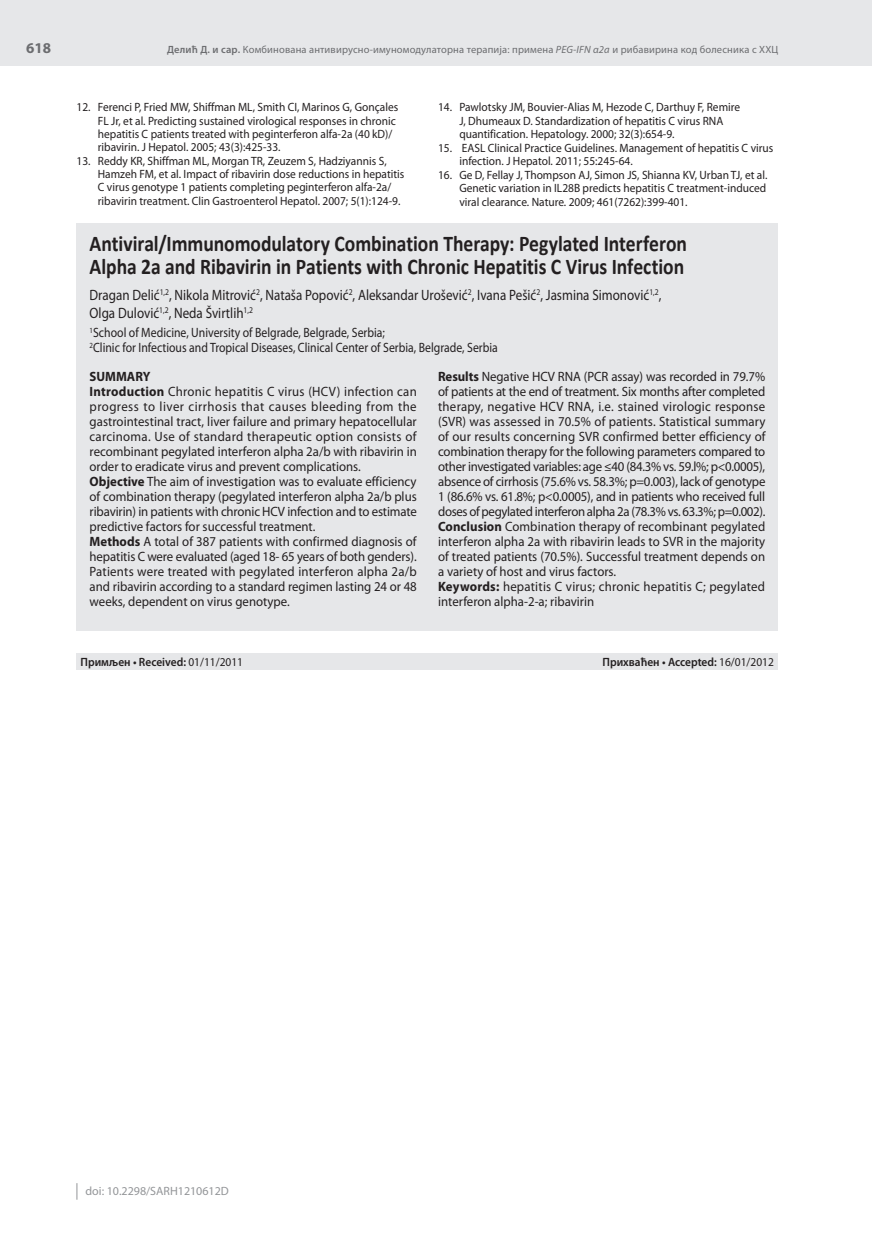
<style>
.page{position:relative;width:872px;height:1234px;background:#fff}
.page>*{position:absolute;margin:0;border:0;box-sizing:border-box;transform-origin:0 0}
.t1{font:700 22.5px/22.5px "Calibri";letter-spacing:-.005em;color:#231f20;scale:.87 1}
.t2{font:15px/18px "Myriad Pro";color:#231f20;scale:.87 1}
.t3{font:700 15px "Myriad Pro";color:#6c6d70}
.t4{font:13.5px/15px "Myriad Pro";color:#231f20;scale:.95 1}
.t5{font:13.5px/15px "Myriad Pro";color:#231f20;scale:.87 1}
.t6{font:12px/13.4px "Myriad Pro";color:#231f20;scale:.95 1}
.t7{font:600 12px "Myriad Pro";color:#231f20;scale:.95 1}
.t8{font:12px "Myriad Pro";color:#939598}
.t9{font:10.5px "Myriad Pro";letter-spacing:.015em;color:#6c6d70}
.s1{font-weight:600}
.s2{font-style:italic}
.s3{font-weight:700}
.s4{font-weight:400}
</style>
<div class="page">
<div style="left:0;top:0;width:872px;height:66px;background:#e6e7e9"></div>
<svg style="left:77px;top:1183px;width:1px;height:16px"></svg>
<div style="left:77px;top:223px;width:701px;height:407px;background:#e6e7e9"></div>
<div style="left:76px;top:653px;width:702px;height:16px;background:#e6e7e9"></div>
<p class="t3" style="left:26px;top:38px;width:26px">618</p>
<p class="t9" style="left:167px;top:43px;width:613px"><span class="s1">Делић Д. и сар.</span> Комбинована антивирусно-имуномодулаторна терапија: примена <span class="s2">PEG-IFN α2а</span> и рибавирина код болесника с ХХЦ</p>
<p class="t6" style="left:98px;top:100px;width:318px;text-indent:-21px">12. Ferenci P, Fried MW, Shiffman ML, Smith CI, Marinos G, Gonçales FL Jr, et al. Predicting sustained virological responses in chronic hepatitis C patients treated with peginterferon alfa-2a (40 kD)/ ribavirin. J Hepatol. 2005; 43(3):425-33.</p>
<p class="t6" style="left:98px;top:154px;width:324px;text-indent:-21px">13. Reddy KR, Shiffman ML, Morgan TR, Zeuzem S, Hadziyannis S, Hamzeh FM, et al. Impact of ribavirin dose reductions in hepatitis C virus genotype 1 patients completing peginterferon alfa-2a/ ribavirin treatment. Clin Gastroenterol Hepatol. 2007; 5(1):124-9.</p>
<p class="t6" style="left:459px;top:100px;width:297px;text-indent:-21px">14. Pawlotsky JM, Bouvier-Alias M, Hezode C, Darthuy F, Remire<br>J, Dhumeaux D. Standardization of hepatitis C virus RNA quantification. Hepatology. 2000; 32(3):654-9.</p>
<p class="t6" style="left:459px;top:141px;width:332px;text-indent:-21px">15. EASL Clinical Practice Guidelines. Management of hepatitis C virus infection. J Hepatol. 2011; 55:245-64.</p>
<p class="t6" style="left:459px;top:168px;width:326px;text-align:justify;text-indent:-21px">16. Ge D, Fellay J, Thompson AJ, Simon JS, Shianna KV, Urban TJ, et al.<br>Genetic variation in IL28B predicts hepatitis C treatment-induced viral clearance. Nature. 2009; 461(7262):399-401.</p>
<h1 class="t1" style="left:90px;top:231px;width:688px">Antiviral/Immunomodulatory Combination Therapy: Pegylated Interferon<br>Alpha 2a and Ribavirin in Patients with Chronic Hepatitis C Virus Infection</h1>
<p class="t2" style="left:90px;top:286px;width:659px">Dragan Delić<sup>1,2</sup>, Nikola Mitrović<sup>2</sup>, Nataša Popović<sup>2</sup>, Aleksandar Urošević<sup>2</sup>, Ivana Pešić<sup>2</sup>, Jasmina Simonović<sup>1,2</sup>,<br>Olga Dulović<sup>1,2</sup>, Neda Švirtlih<sup>1,2</sup></p>
<p class="t5" style="left:90px;top:325px;width:471px"><sup>1</sup>School of Medicine, University of Belgrade, Belgrade, Serbia;<br><sup>2</sup>Clinic for Infectious and Tropical Diseases, Clinical Center of Serbia, Belgrade, Serbia</p>
<p class="t4" style="left:90px;top:369px;width:346px"><span class="s3">SUMMARY<br>Introduction</span> Chronic hepatitis C virus (HCV) infection can progress to liver cirrhosis that causes bleeding from the gastrointestinal tract, liver failure and primary hepatocellular carcinoma. Use of standard therapeutic option consists of recombinant pegylated interferon alpha 2a/b with ribavirin in order to eradicate virus and prevent complications.<br><span class="s3">Objective</span> The aim of investigation was to evaluate efficiency of combination therapy (pegylated interferon alpha 2a/b plus ribavirin) in patients with chronic HCV infection and to estimate predictive factors for successful treatment.<br><span class="s3">Methods</span> A total of 387 patients with confirmed diagnosis of hepatitis C were evaluated (aged 18- 65 years of both genders).<br>Patients were treated with pegylated interferon alpha 2a/b and ribavirin according to a standard regimen lasting 24 or 48 weeks, dependent on virus genotype.</p>
<p class="t4" style="left:438px;top:368px;width:346px"><span class="s3">Results</span> Negative HCV RNA (PCR assay) was recorded in 79.7% of patients at the end of treatment. Six months after completed therapy, negative HCV RNA, i.e. stained virologic response (SVR) was assessed in 70.5% of patients. Statistical summary of our results concerning SVR confirmed better efficiency of combination therapy for the following parameters compared to other investigated variables: age ≤40 (84.3% vs. 59.l%; p&lt;0.0005), absence of cirrhosis (75.6% vs. 58.3%; p=0.003), lack of genotype 1 (86.6% vs. 61.8%; p&lt;0.0005), and in patients who received full doses of pegylated interferon alpha 2a (78.3% vs. 63.3%; p=0.002).<br><span class="s3">Conclusion</span> Combination therapy of recombinant pegylated interferon alpha 2a with ribavirin leads to SVR in the majority of treated patients (70.5%). Successful treatment depends on a variety of host and virus factors.<br><span class="s3">Keywords:</span> hepatitis C virus; chronic hepatitis C; pegylated interferon alpha-2-a; ribavirin</p>
<p class="t7" style="left:81px;top:654px;width:173px">Примљен • Received: <span class="s4">01/11/2011</span></p>
<p class="t7" style="left:602px;top:654px;width:182px">Прихваћен • Accepted: <span class="s4">16/01/2012</span></p>
<p class="t8" style="left:86px;top:1183px;width:145px">doi: 10.2298/SARH1210612D</p>
</div>
